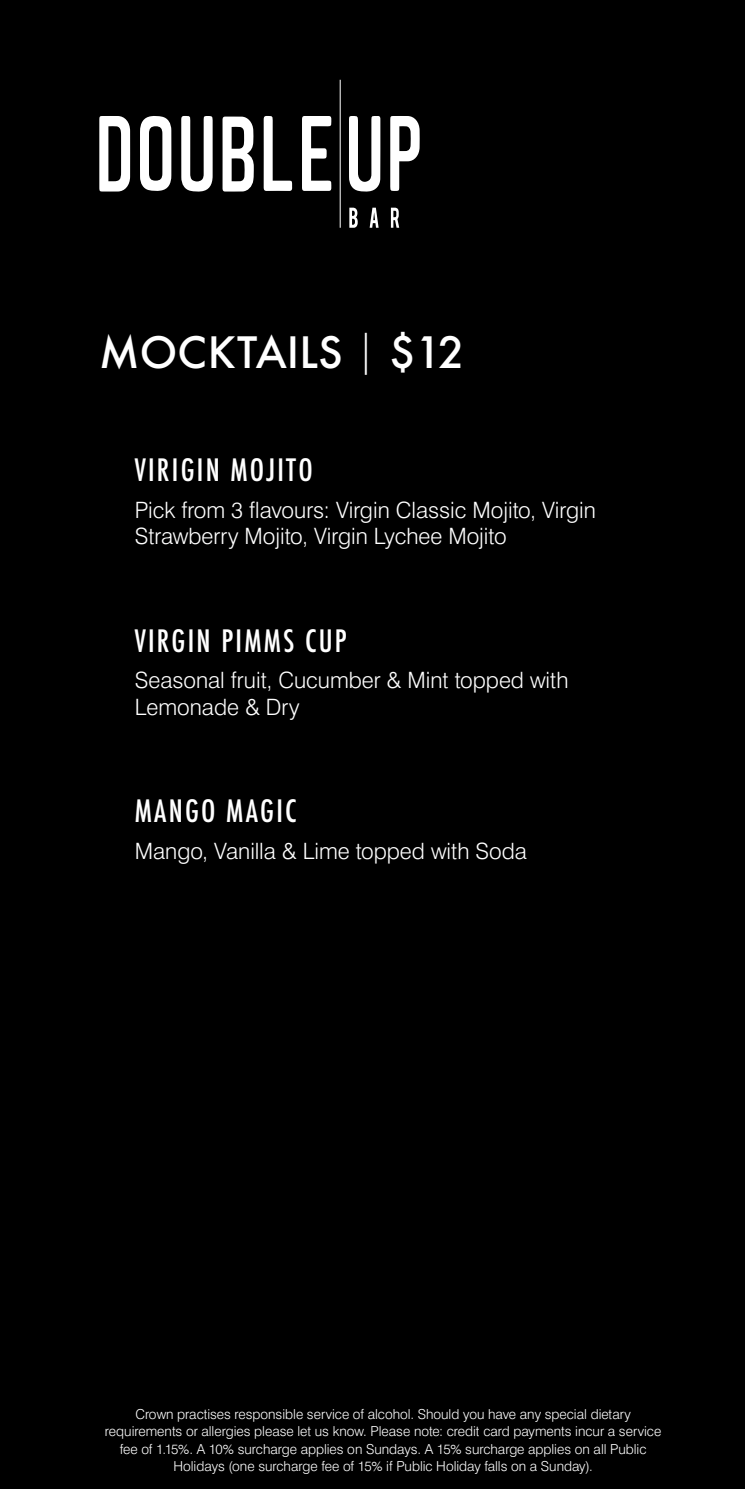
<style>
.page{position:relative;width:745px;height:1489px;background:#fff}
.page>*{position:absolute;margin:0;border:0;box-sizing:border-box;transform-origin:0 0}
.Main_Heading{font:500 42px "Futura";color:#fff}
.Drink_name{font:500 condensed 30px "Futura";letter-spacing:.075em;color:#fff}
.List_text{font:300 22.5px/26.2px "Swiss 721 BT";color:#fff}
.t1{font:300 13.75px/17.5px "Swiss 721 BT";color:#fff;text-align:center}
.s1{font-family:"Swiss 721 BT";font-weight:300;font-stretch:condensed}
</style>
<div class="page">
<div style="left:0;top:0;width:744px;height:1488px;background:#000"></div>
<svg style="left:99px;top:80px;width:320px;height:148px"></svg>
<p class="Main_Heading" style="left:99px;top:323px;width:366px">MOCKTAILS <span class="s1">|</span> $12</p>
<p class="Drink_name" style="left:135px;top:450px;width:179px">VIRIGIN MOJITO</p>
<p class="List_text" style="left:135px;top:496px;width:462px">Pick from 3 flavours: Virgin Classic Mojito, Virgin<br>Strawberry Mojito, Virgin Lychee Mojito</p>
<p class="Drink_name" style="left:135px;top:621px;width:213px">VIRGIN PIMMS CUP</p>
<p class="List_text" style="left:135px;top:667px;width:435px">Seasonal fruit, Cucumber &amp; Mint topped with<br>Lemonade &amp; Dry</p>
<p class="Drink_name" style="left:135px;top:791px;width:163px">MANGO MAGIC</p>
<p class="List_text" style="left:135px;top:837px;width:393px">Mango, Vanilla &amp; Lime topped with Soda</p>
<p class="t1" style="left:105px;top:1404px;width:557px">Crown practises responsible service of alcohol. Should you have any special dietary requirements or allergies please let us know. Please note: credit card payments incur a service fee of 1.15%. A 10% surcharge applies on Sundays. A 15% surcharge applies on all Public Holidays (one surcharge fee of 15% if Public Holiday falls on a Sunday).</p>
</div>
